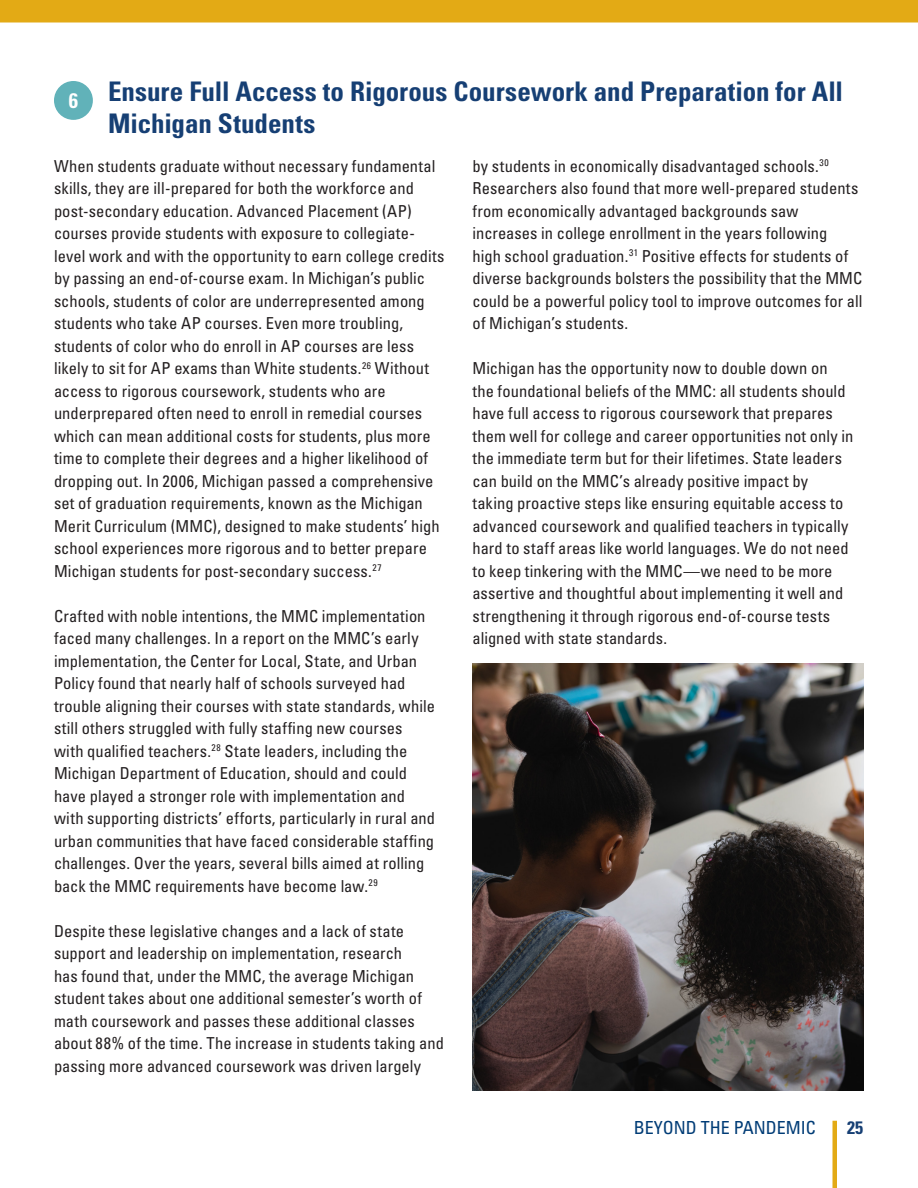
<style>
.page{position:relative;width:918px;height:1188px;background:#fff}
.page>*{position:absolute;margin:0;border:0;box-sizing:border-box;transform-origin:0 0}
.subheads{font:700 condensed 27px/32.4px "Univers LT Std";color:#163f74}
.t1{font:700 condensed 21px "Univers LT Std";color:#fff}
.t2{font:condensed 18px "Univers LT Std";color:#003c76}
.t3{font:700 condensed 18px "Univers LT Std";color:#163f74}
.body_type{font:condensed 16.5px/22.5px "Univers LT Std";letter-spacing:.005em;color:#231f20}
</style>
<div class="page">
<div style="left:0;top:0;width:918px;height:22px;background:#e3aa15"></div>
<hr style="left:833px;top:1121px;width:4px;height:67px;background:#e3aa15">
<div style="left:54px;top:81px;width:39px;height:39px;background:#61b2b9;border-radius:50%"></div>
<img style="left:472px;top:663px;width:392px;height:428px">
<p class="t1" style="left:69px;top:88px;width:11px">6</p>
<p class="subheads" style="left:108px;top:75px;width:737px">Ensure Full Access to Rigorous Coursework and Preparation for All<br>Michigan Students</p>
<p class="body_type" style="left:54px;top:154px;width:392px">When students graduate without necessary fundamental skills, they are ill-prepared for both the workforce and post-secondary education. Advanced Placement (AP) courses provide students with exposure to collegiate&shy;level work and with the opportunity to earn college credits by passing an end-of-course exam. In Michigan’s public schools, students of color are underrepresented among students who take AP courses. Even more troubling, students of color who do enroll in AP courses are less likely to sit for AP exams than White students.<sup>26</sup> Without access to rigorous coursework, students who are underprepared often need to enroll in remedial courses which can mean additional costs for students, plus more time to complete their degrees and a higher likelihood of dropping out. In 2006, Michigan passed a comprehensive set of graduation requirements, known as the Michigan Merit Curriculum (MMC), designed to make students’ high school experiences more rigorous and to better prepare Michigan students for post-secondary success.<sup>27</sup></p>
<p class="body_type" style="left:54px;top:604px;width:383px">Crafted with noble intentions, the MMC implementation faced many challenges. In a report on the MMC’s early implementation, the Center for Local, State, and Urban Policy found that nearly half of schools surveyed had trouble aligning their courses with state standards, while still others struggled with fully staffing new courses with qualified teachers.<sup>28</sup> State leaders, including the Michigan Department of Education, should and could have played a stronger role with implementation and with supporting districts’ efforts, particularly in rural and urban communities that have faced considerable staffing challenges. Over the years, several bills aimed at rolling back the MMC requirements have become law.<sup>29</sup></p>
<p class="body_type" style="left:54px;top:919px;width:392px">Despite these legislative changes and a lack of state support and leadership on implementation, research<br>has found that, under the MMC, the average Michigan student takes about one additional semester’s worth of math coursework and passes these additional classes about 88% of the time. The increase in students taking and passing more advanced coursework was driven largely</p>
<p class="body_type" style="left:472px;top:154px;width:392px">by students in economically disadvantaged schools.<sup>30<br></sup>Researchers also found that more well-prepared students from economically advantaged backgrounds saw increases in college enrollment in the years following<br>high school graduation.<sup>31</sup> Positive effects for students of diverse backgrounds bolsters the possibility that the MMC could be a powerful policy tool to improve outcomes for all of Michigan’s students.</p>
<p class="body_type" style="left:472px;top:357px;width:382px">Michigan has the opportunity now to double down on<br>the foundational beliefs of the MMC: all students should have full access to rigorous coursework that prepares them well for college and career opportunities not only in the immediate term but for their lifetimes. State leaders can build on the MMC’s already positive impact by<br>taking proactive steps like ensuring equitable access to advanced coursework and qualified teachers in typically hard to staff areas like world languages. We do not need to keep tinkering with the MMC—we need to be more assertive and thoughtful about implementing it well and strengthening it through rigorous end-of-course tests aligned with state standards.</p>
<p class="t2" style="left:634px;top:1116px;width:184px">BEYOND THE PANDEMIC</p>
<p class="t3" style="left:847px;top:1116px;width:17px">25</p>
</div>
